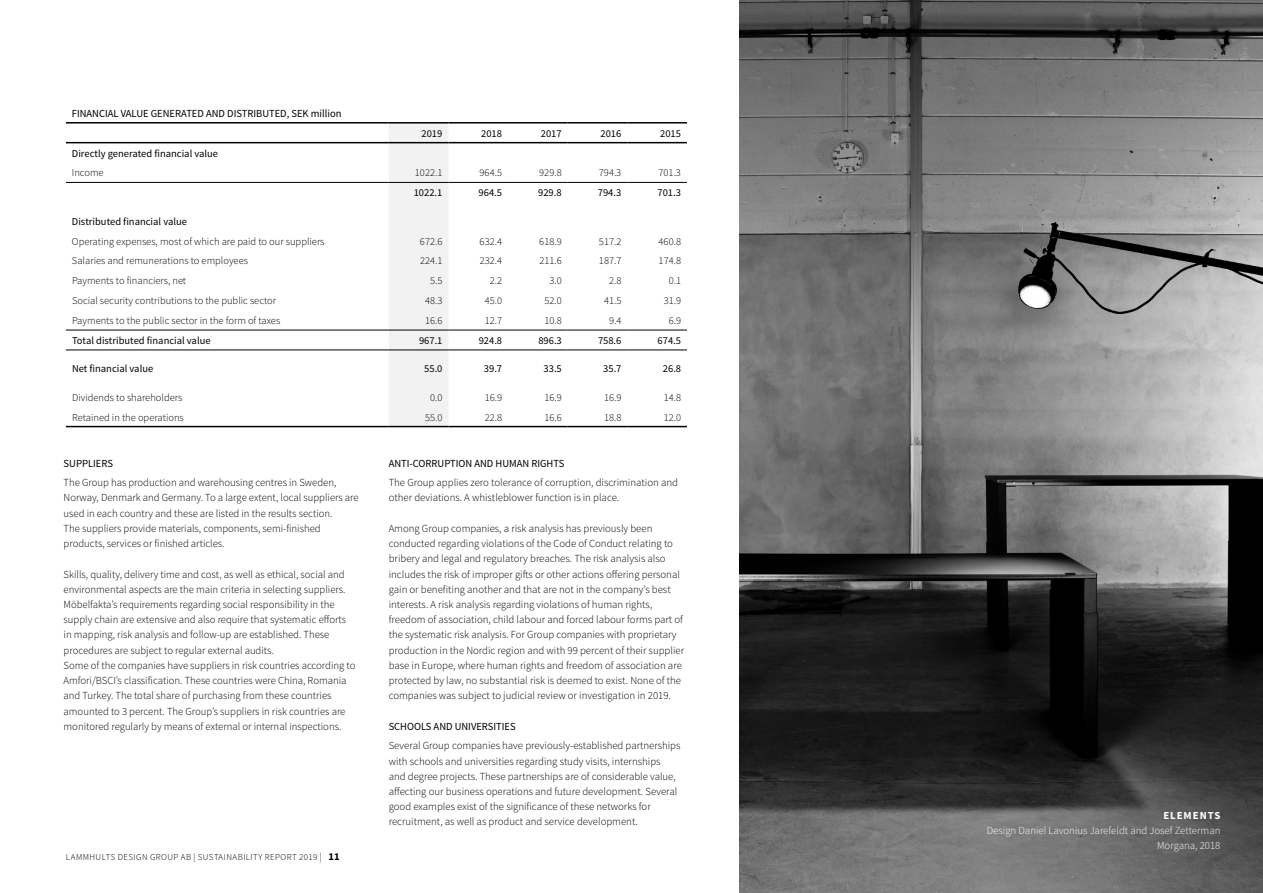
<style>
.page{position:relative;width:1263px;height:893px;background:#fff}
.page>*{position:absolute;margin:0;border:0;box-sizing:border-box;transform-origin:0 0}
.t1{font:300 10.8px/15.3px "Source Sans Pro";color:#000}
.t2{font:10.8px "Source Sans Pro";color:#000}
.t3{font:300 10.8px/15.3px "Source Sans Pro";color:#fff;text-align:right}
.t4{font:700 10.8px "Source Sans Pro";letter-spacing:.09em;color:#fff}
.t5{font:300 10.5px "Source Sans Pro";color:#000}
.t6{font:10.5px "Source Sans Pro";color:#000}
.t7{font:300 9px "Source Sans Pro";letter-spacing:.05em;color:#000}
.s1{font-size:9.75px}
.s2{font-weight:700;font-size:10.5px}
</style>
<div class="page">
<img style="left:740px;top:0;width:523px;height:893px">
<div style="left:389px;top:124px;width:59px;height:302px;background:#f2f2f2"></div>
<hr style="left:66px;top:426px;width:323px;height:1px;background:#000">
<hr style="left:389px;top:426px;width:59px;height:1px;background:#000">
<hr style="left:448px;top:426px;width:60px;height:1px;background:#000">
<hr style="left:508px;top:426px;width:60px;height:1px;background:#000">
<hr style="left:568px;top:426px;width:59px;height:1px;background:#000">
<hr style="left:627px;top:426px;width:60px;height:1px;background:#000">
<hr style="left:66px;top:182px;width:323px;height:1px;background:#000">
<hr style="left:389px;top:182px;width:59px;height:1px;background:#000">
<hr style="left:448px;top:182px;width:60px;height:1px;background:#000">
<hr style="left:508px;top:182px;width:60px;height:1px;background:#000">
<hr style="left:568px;top:182px;width:59px;height:1px;background:#000">
<hr style="left:627px;top:182px;width:60px;height:1px;background:#000">
<hr style="left:66px;top:330px;width:323px;height:1px;background:#000">
<hr style="left:389px;top:330px;width:59px;height:1px;background:#000">
<hr style="left:448px;top:330px;width:60px;height:1px;background:#000">
<hr style="left:508px;top:330px;width:60px;height:1px;background:#000">
<hr style="left:568px;top:330px;width:59px;height:1px;background:#000">
<hr style="left:627px;top:330px;width:60px;height:1px;background:#000">
<hr style="left:66px;top:350px;width:323px;height:1px;background:#000">
<hr style="left:389px;top:350px;width:59px;height:1px;background:#000">
<hr style="left:448px;top:350px;width:60px;height:1px;background:#000">
<hr style="left:508px;top:350px;width:60px;height:1px;background:#000">
<hr style="left:568px;top:350px;width:59px;height:1px;background:#000">
<hr style="left:627px;top:350px;width:60px;height:1px;background:#000">
<hr style="left:66px;top:122px;width:323px;height:2px;background:#000">
<hr style="left:389px;top:122px;width:59px;height:2px;background:#000">
<hr style="left:448px;top:122px;width:60px;height:2px;background:#000">
<hr style="left:508px;top:122px;width:60px;height:2px;background:#000">
<hr style="left:568px;top:122px;width:59px;height:2px;background:#000">
<hr style="left:627px;top:122px;width:60px;height:2px;background:#000">
<hr style="left:66px;top:142px;width:323px;height:1px;background:#000">
<hr style="left:389px;top:142px;width:59px;height:1px;background:#000">
<hr style="left:448px;top:142px;width:60px;height:1px;background:#000">
<hr style="left:508px;top:142px;width:60px;height:1px;background:#000">
<hr style="left:568px;top:142px;width:59px;height:1px;background:#000">
<hr style="left:627px;top:142px;width:60px;height:1px;background:#000">
<p class="t2" style="left:72px;top:106px;width:271px">FINANCIAL VALUE GENERATED AND DISTRIBUTED, SEK million</p>
<p class="t6" style="left:421px;top:127px;width:22px">2019</p>
<p class="t6" style="left:481px;top:127px;width:22px">2018</p>
<p class="t6" style="left:541px;top:127px;width:22px">2017</p>
<p class="t6" style="left:600px;top:127px;width:22px">2016</p>
<p class="t6" style="left:660px;top:127px;width:22px">2015</p>
<p class="t6" style="left:72px;top:147px;width:148px">Directly generated financial value</p>
<p class="t5" style="left:72px;top:167px;width:33px">Income</p>
<p class="t5" style="left:415px;top:167px;width:29px">1022.1</p>
<p class="t5" style="left:480px;top:167px;width:24px">964.5</p>
<p class="t5" style="left:539px;top:167px;width:24px">929.8</p>
<p class="t5" style="left:599px;top:167px;width:24px">794.3</p>
<p class="t5" style="left:659px;top:167px;width:24px">701.3</p>
<p class="t6" style="left:414px;top:186px;width:30px">1022.1</p>
<p class="t6" style="left:478px;top:186px;width:25px">964.5</p>
<p class="t6" style="left:538px;top:186px;width:25px">929.8</p>
<p class="t6" style="left:598px;top:186px;width:25px">794.3</p>
<p class="t6" style="left:657px;top:186px;width:25px">701.3</p>
<p class="t6" style="left:72px;top:215px;width:117px">Distributed financial value</p>
<p class="t5" style="left:72px;top:235px;width:254px">Operating expenses, most of which are paid to our suppliers</p>
<p class="t5" style="left:420px;top:235px;width:24px">672.6</p>
<p class="t5" style="left:480px;top:235px;width:24px">632.4</p>
<p class="t5" style="left:539px;top:235px;width:24px">618.9</p>
<p class="t5" style="left:599px;top:235px;width:24px">517.2</p>
<p class="t5" style="left:659px;top:235px;width:24px">460.8</p>
<p class="t5" style="left:72px;top:255px;width:177px">Salaries and remunerations to employees</p>
<p class="t5" style="left:420px;top:255px;width:24px">224.1</p>
<p class="t5" style="left:480px;top:255px;width:24px">232.4</p>
<p class="t5" style="left:539px;top:255px;width:24px">211.6</p>
<p class="t5" style="left:599px;top:255px;width:24px">187.7</p>
<p class="t5" style="left:659px;top:255px;width:24px">174.8</p>
<p class="t5" style="left:72px;top:274px;width:116px">Payments to financiers, net</p>
<p class="t5" style="left:430px;top:274px;width:14px">5.5</p>
<p class="t5" style="left:490px;top:274px;width:14px">2.2</p>
<p class="t5" style="left:549px;top:274px;width:14px">3.0</p>
<p class="t5" style="left:609px;top:274px;width:14px">2.8</p>
<p class="t5" style="left:669px;top:274px;width:14px">0.1</p>
<p class="t5" style="left:72px;top:294px;width:206px">Social security contributions to the public sector</p>
<p class="t5" style="left:425px;top:294px;width:19px">48.3</p>
<p class="t5" style="left:485px;top:294px;width:19px">45.0</p>
<p class="t5" style="left:544px;top:294px;width:19px">52.0</p>
<p class="t5" style="left:604px;top:294px;width:19px">41.5</p>
<p class="t5" style="left:664px;top:294px;width:19px">31.9</p>
<p class="t5" style="left:72px;top:314px;width:210px">Payments to the public sector in the form of taxes</p>
<p class="t5" style="left:425px;top:314px;width:19px">16.6</p>
<p class="t5" style="left:485px;top:314px;width:19px">12.7</p>
<p class="t5" style="left:544px;top:314px;width:19px">10.8</p>
<p class="t5" style="left:609px;top:314px;width:14px">9.4</p>
<p class="t5" style="left:669px;top:314px;width:14px">6.9</p>
<p class="t6" style="left:72px;top:334px;width:140px">Total distributed financial value</p>
<p class="t6" style="left:419px;top:334px;width:25px">967.1</p>
<p class="t6" style="left:479px;top:334px;width:25px">924.8</p>
<p class="t6" style="left:538px;top:334px;width:25px">896.3</p>
<p class="t6" style="left:598px;top:334px;width:25px">758.6</p>
<p class="t6" style="left:658px;top:334px;width:25px">674.5</p>
<p class="t6" style="left:72px;top:362px;width:83px">Net financial value</p>
<p class="t6" style="left:424px;top:362px;width:20px">55.0</p>
<p class="t6" style="left:484px;top:362px;width:20px">39.7</p>
<p class="t6" style="left:544px;top:362px;width:20px">33.5</p>
<p class="t6" style="left:603px;top:362px;width:20px">35.7</p>
<p class="t6" style="left:663px;top:362px;width:20px">26.8</p>
<p class="t5" style="left:72px;top:391px;width:112px">Dividends to shareholders</p>
<p class="t5" style="left:430px;top:391px;width:14px">0.0</p>
<p class="t5" style="left:485px;top:391px;width:19px">16.9</p>
<p class="t5" style="left:544px;top:391px;width:19px">16.9</p>
<p class="t5" style="left:604px;top:391px;width:19px">16.9</p>
<p class="t5" style="left:664px;top:391px;width:19px">14.8</p>
<p class="t5" style="left:72px;top:411px;width:113px">Retained in the operations</p>
<p class="t5" style="left:425px;top:411px;width:19px">55.0</p>
<p class="t5" style="left:485px;top:411px;width:19px">22.8</p>
<p class="t5" style="left:544px;top:411px;width:19px">16.6</p>
<p class="t5" style="left:604px;top:411px;width:19px">18.8</p>
<p class="t5" style="left:664px;top:411px;width:19px">12.0</p>
<p class="t2" style="left:64px;top:456px;width:51px">SUPPLIERS</p>
<p class="t1" style="left:64px;top:475px;width:297px">The Group has production and warehousing centres in Sweden, Norway, Denmark and Germany. To a large extent, local suppliers are used in each country and these are listed in the results section.<br>The suppliers provide materials, components, semi-finished products, services or finished articles.</p>
<p class="t1" style="left:64px;top:566px;width:293px">Skills, quality, delivery time and cost, as well as ethical, social and environmental aspects are the main criteria in selecting suppliers.<br>Möbelfakta’s requirements regarding social responsibility in the supply chain are extensive and also require that systematic efforts in mapping, risk analysis and follow-up are established. These procedures are subject to regular external audits.<br>Some of the companies have suppliers in risk countries according to Amfori/BSCI’s classification. These countries were China, Romania and Turkey. The total share of purchasing from these countries amounted to 3 percent. The Group’s suppliers in risk countries are monitored regularly by means of external or internal inspections.</p>
<p class="t7" style="left:66px;top:851px;width:275px">LAMMHULTS DESIGN GROUP AB | SUSTAINABILITY REPORT 2019 <span class="s1">|</span> <span class="s2">11</span></p>
<p class="t2" style="left:389px;top:456px;width:177px">ANTI-CORRUPTION AND HUMAN RIGHTS</p>
<p class="t1" style="left:389px;top:475px;width:291px">The Group applies zero tolerance of corruption, discrimination and other deviations. A whistleblower function is in place.</p>
<p class="t1" style="left:389px;top:521px;width:297px">Among Group companies, a risk analysis has previously been conducted regarding violations of the Code of Conduct relating to bribery and legal and regulatory breaches. The risk analysis also includes the risk of improper gifts or other actions offering personal gain or benefiting another and that are not in the company’s best interests. A risk analysis regarding violations of human rights, freedom of association, child labour and forced labour forms part of the systematic risk analysis. For Group companies with proprietary production in the Nordic region and with 99 percent of their supplier base in Europe, where human rights and freedom of association are protected by law, no substantial risk is deemed to exist. None of the companies was subject to judicial review or investigation in 2019.</p>
<p class="t2" style="left:389px;top:719px;width:128px">SCHOOLS AND UNIVERSITIES</p>
<p class="t1" style="left:389px;top:738px;width:293px">Several Group companies have previously-established partnerships with schools and universities regarding study visits, internships<br>and degree projects. These partnerships are of considerable value, affecting our business operations and future development. Several good examples exist of the significance of these networks for recruitment, as well as product and service development.</p>
<p class="t4" style="left:1163px;top:808px;width:59px">ELEMENTS</p>
<p class="t3" style="left:987px;top:823px;width:235px">Design Daniel Lavonius Jarefeldt and Josef Zetterman<br>Morgana, 2018</p>
</div>
